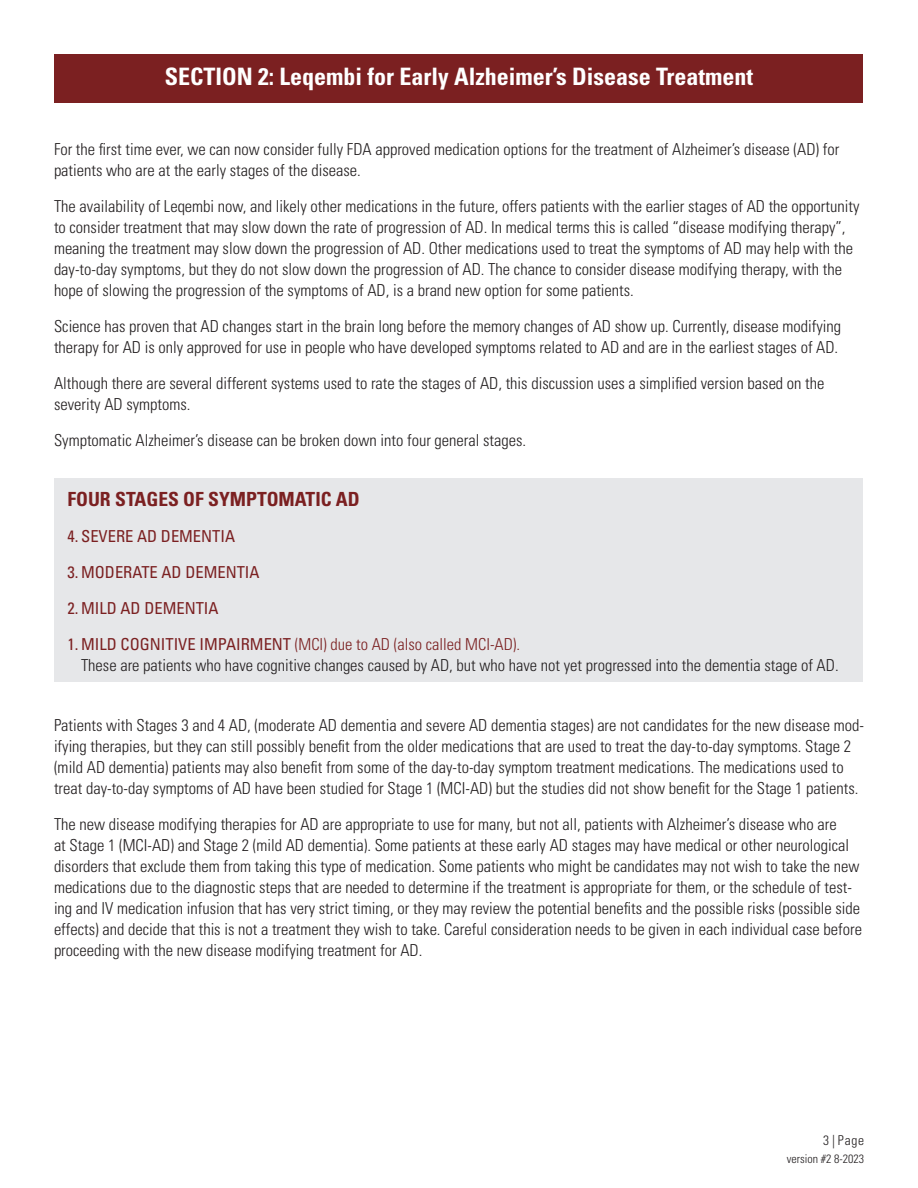
<style>
.page{position:relative;width:918px;height:1188px;background:#fff}
.page>*{position:absolute;margin:0;border:0;box-sizing:border-box;transform-origin:0 0}
.t1{font:700 condensed 24px "Univers LT Std";color:#fff}
.t2{font:700 condensed 19.5px "Univers LT Std";color:#7b2021}
.t3{font:300 condensed 16.5px/21px "Univers LT Std";color:#231f20}
.t4{font:condensed 16.5px "Univers LT Std";color:#7b2021}
.t5{font:300 condensed 13.5px "Univers LT Std";color:#231f20}
.t6{font:300 condensed 12px "Univers LT Std";color:#231f20}
.s1{font-weight:400;color:#7b2021}
.s2{color:#7b2021}
</style>
<div class="page">
<div style="left:55px;top:478px;width:808px;height:204px;background:#e6e7e9"></div>
<div style="left:55px;top:54px;width:808px;height:48px;background:#7b2021"></div>
<p class="t1" style="left:165px;top:61px;width:590px">SECTION 2: Leqembi for Early Alzheimer’s Disease Treatment</p>
<p class="t3" style="left:54px;top:138px;width:787px">For the first time ever, we can now consider fully FDA approved medication options for the treatment of Alzheimer’s disease (AD) for patients who are at the early stages of the disease.</p>
<p class="t3" style="left:54px;top:195px;width:807px">The availability of Leqembi now, and likely other medications in the future, offers patients with the earlier stages of AD the opportunity to consider treatment that may slow down the rate of progression of AD. In medical terms this is called “disease modifying therapy”, meaning the treatment may slow down the progression of AD. Other medications used to treat the symptoms of AD may help with the day-to-day symptoms, but they do not slow down the progression of AD. The chance to consider disease modifying therapy, with the hope of slowing the progression of the symptoms of AD, is a brand new option for some patients.</p>
<p class="t3" style="left:54px;top:315px;width:789px">Science has proven that AD changes start in the brain long before the memory changes of AD show up. Currently, disease modifying therapy for AD is only approved for use in people who have developed symptoms related to AD and are in the earliest stages of AD.</p>
<p class="t3" style="left:54px;top:372px;width:772px">Although there are several different systems used to rate the stages of AD, this discussion uses a simplified version based on the severity AD symptoms.</p>
<p class="t3" style="left:54px;top:429px;width:474px">Symptomatic Alzheimer’s disease can be broken down into four general stages.</p>
<p class="t2" style="left:68px;top:487px;width:294px">FOUR STAGES OF SYMPTOMATIC AD</p>
<p class="t4" style="left:68px;top:525px;width:169px">4. SEVERE AD DEMENTIA</p>
<p class="t4" style="left:68px;top:561px;width:194px">3. MODERATE AD DEMENTIA</p>
<p class="t4" style="left:68px;top:597px;width:153px">2. MILD AD DEMENTIA</p>
<p class="t3" style="left:81px;top:633px;width:759px;text-indent:-14px"><span class="s1">1. MILD COGNITIVE IMPAIRMENT</span> <span class="s2">(MCI) due to AD (also called MCI-AD).<br></span>These are patients who have cognitive changes caused by AD, but who have not yet progressed into the dementia stage of AD.</p>
<p class="t3" style="left:54px;top:714px;width:811px">Patients with Stages 3 and 4 AD, (moderate AD dementia and severe AD dementia stages) are not candidates for the new disease mod&shy;ifying therapies, but they can still possibly benefit from the older medications that are used to treat the day-to-day symptoms. Stage 2 (mild AD dementia) patients may also benefit from some of the day-to-day symptom treatment medications. The medications used to treat day-to-day symptoms of AD have been studied for Stage 1 (MCI-AD) but the studies did not show benefit for the Stage 1 patients.</p>
<p class="t3" style="left:54px;top:813px;width:810px">The new disease modifying therapies for AD are appropriate to use for many, but not all, patients with Alzheimer’s disease who are<br>at Stage 1 (MCI-AD) and Stage 2 (mild AD dementia). Some patients at these early AD stages may have medical or other neurological disorders that exclude them from taking this type of medication. Some patients who might be candidates may not wish to take the new medications due to the diagnostic steps that are needed to determine if the treatment is appropriate for them, or the schedule of test&shy;ing and IV medication infusion that has very strict timing, or they may review the potential benefits and the possible risks (possible side effects) and decide that this is not a treatment they wish to take. Careful consideration needs to be given in each individual case before proceeding with the new disease modifying treatment for AD.</p>
<p class="t5" style="left:823px;top:1132px;width:42px">3 | Page</p>
<p class="t6" style="left:787px;top:1151px;width:79px">version #2 8-2023</p>
</div>
